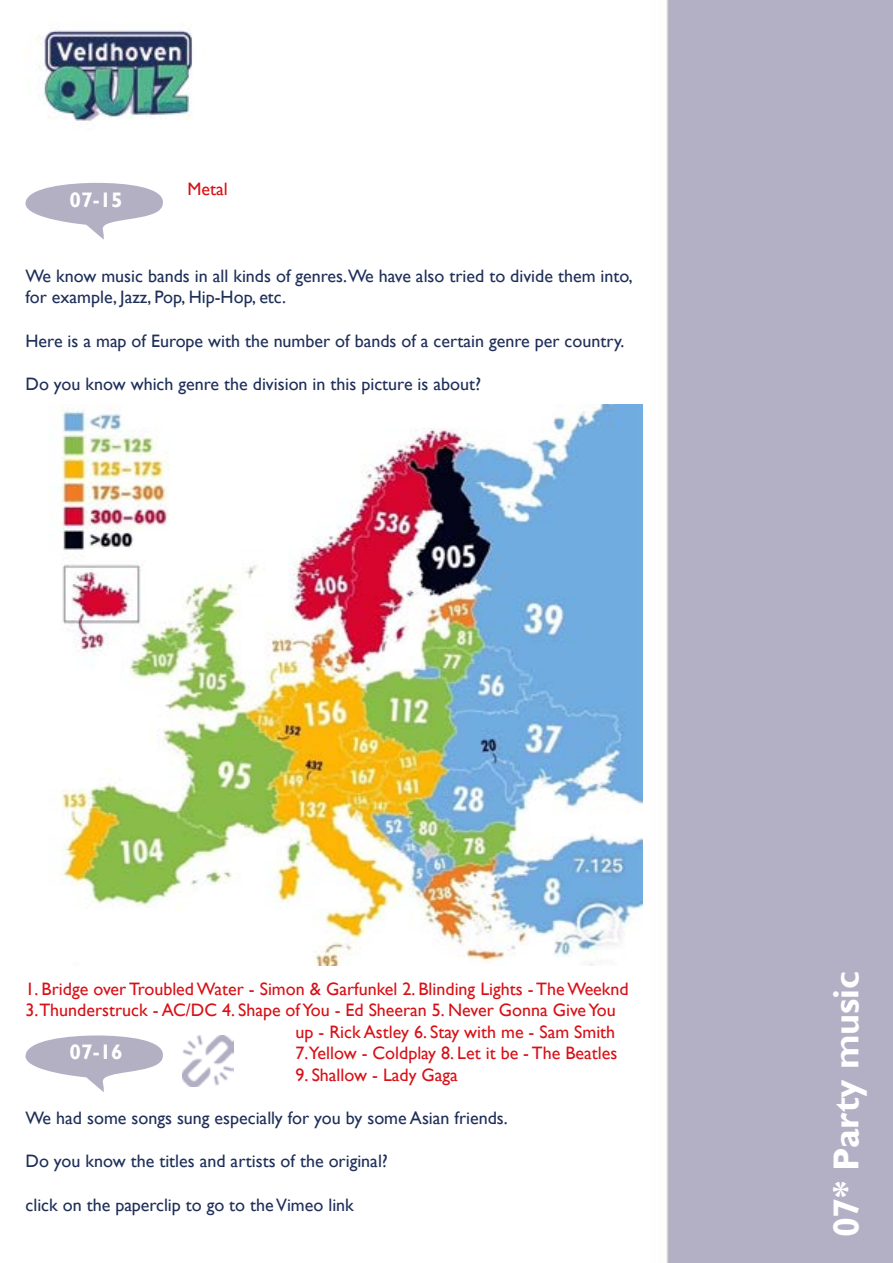
<style>
.page{position:relative;width:893px;height:1263px;background:#fff}
.page>*{position:absolute;margin:0;border:0;box-sizing:border-box;transform-origin:0 0}
.t1{font:700 36px "Gill Sans";color:#fff}
.t2{font:700 21px "Gill Sans";color:#fff}
.t3{font:18px/21.6px "Gill Sans";color:#1f2f59}
.t4{font:18px "Gill Sans";color:#d71117}
</style>
<div class="page">
<img style="left:25px;top:0;width:868px;height:1263px">
<img style="left:26px;top:405px;width:616px;height:560px">
<svg style="left:26px;top:183px;width:143px;height:57px"></svg>
<svg style="left:26px;top:1035px;width:143px;height:57px"></svg>
<img style="left:183px;top:1035px;width:51px;height:51px">
<p class="t2" style="left:69px;top:187px;width:55px">07-15</p>
<p class="t4" style="left:188px;top:179px;width:42px">Metal</p>
<p class="t3" style="left:26px;top:265px;width:609px">We know music bands in all kinds of genres.We have also tried to divide them into, for example, Jazz, Pop, Hip-Hop, etc.</p>
<p class="t3" style="left:26px;top:330px;width:600px">Here is a map of Europe with the number of bands of a certain genre per country.</p>
<p class="t3" style="left:26px;top:373px;width:457px">Do you know which genre the division in this picture is about?</p>
<p class="t4" style="left:26px;top:978px;width:605px">1. Bridge over Troubled Water - Simon &amp; Garfunkel 2. Blinding Lights - The Weeknd</p>
<p class="t4" style="left:26px;top:1000px;width:592px">3.Thunderstruck - AC/DC 4. Shape of You - Ed Sheeran 5. Never Gonna Give You</p>
<p class="t4" style="left:296px;top:1021px;width:321px">up - Rick Astley 6. Stay with me - Sam Smith</p>
<p class="t4" style="left:296px;top:1043px;width:323px">7.Yellow - Coldplay 8. Let it be - The Beatles</p>
<p class="t4" style="left:296px;top:1064px;width:164px">9. Shallow - Lady Gaga</p>
<p class="t2" style="left:69px;top:1039px;width:55px">07-16</p>
<p class="t3" style="left:26px;top:1108px;width:484px">We had some songs sung especially for you by some Asian friends.</p>
<p class="t3" style="left:26px;top:1151px;width:364px">Do you know the titles and artists of the original?</p>
<p class="t3" style="left:26px;top:1194px;width:330px">click on the paperclip to go to the Vimeo link</p>
<h1 class="t1" style="left:824px;top:1237px;width:268px;rotate:-90deg">07* Party music</h1>
</div>
